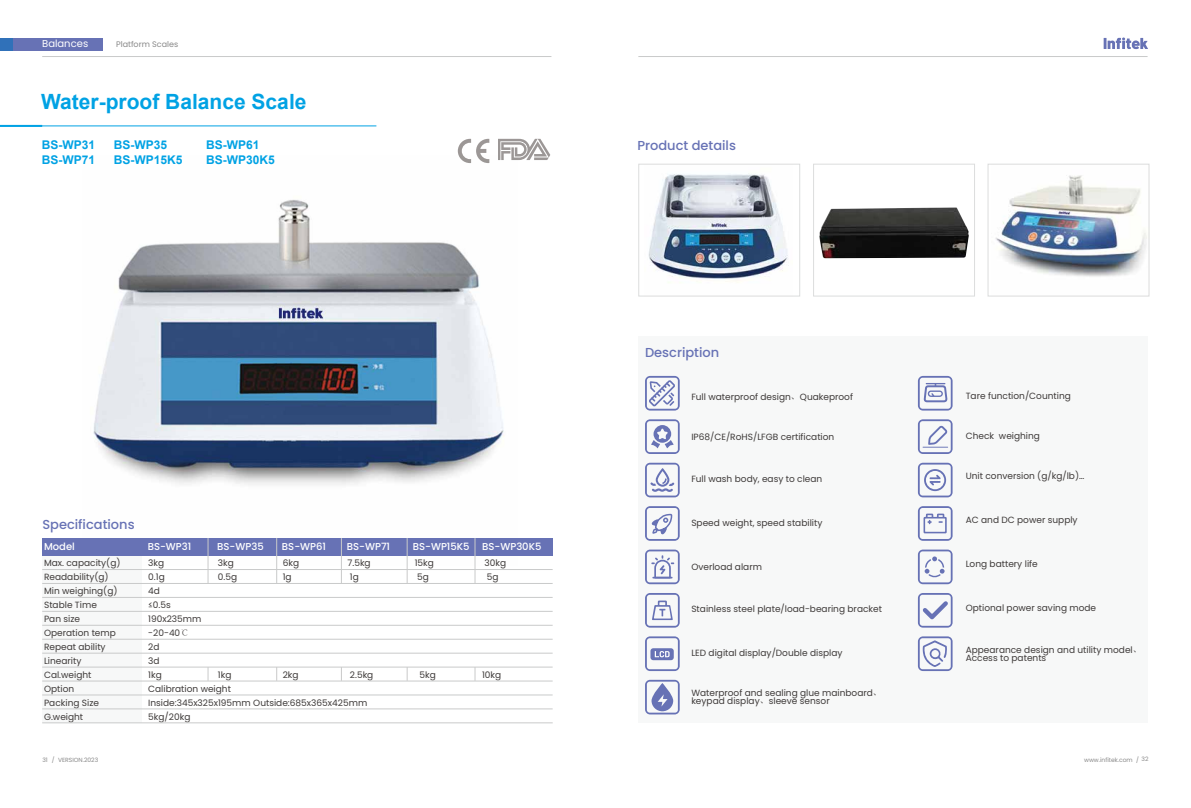
<style>
.page{position:relative;width:1191px;height:808px;background:#fff}
.page>*{position:absolute;margin:0;border:0;box-sizing:border-box;transform-origin:0 0}
.t1{font:700 21px "Arial";color:#00a2e4}
.t2{font:500 13px "Poppins";color:#6772b5}
.t3{font:700 12px "Arial";color:#00a2e4}
.t4{font:500 10px "Poppins";color:#fff}
.t5{font:10px "Poppins";color:#fff}
.t6{font:9px/14px "Poppins";color:#3e3a39}
.t7{font:8px "Poppins";color:#898989}
.t8{font:6px "Poppins";color:#898989}
.s1{font-family:"Adobe Song Std";font-weight:300}
</style>
<div class="page">
<img style="left:93px;top:159px;width:411px;height:407px">
<div style="left:638px;top:336px;width:509px;height:387px;background:#f7f8f8"></div>
<div style="left:42px;top:538px;width:100px;height:185px;background:#f7f8f8"></div>
<div style="left:42px;top:538px;width:510px;height:18px;background:#6772b5"></div>
<hr style="left:42px;top:583px;width:510px;height:1px;background:#c9caca">
<hr style="left:42px;top:611px;width:510px;height:1px;background:#c9caca">
<hr style="left:42px;top:597px;width:510px;height:1px;background:#c9caca">
<hr style="left:42px;top:569px;width:510px;height:1px;background:#c9caca">
<hr style="left:42px;top:625px;width:510px;height:1px;background:#c9caca">
<hr style="left:42px;top:653px;width:510px;height:1px;background:#c9caca">
<hr style="left:42px;top:639px;width:510px;height:1px;background:#c9caca">
<hr style="left:42px;top:667px;width:510px;height:1px;background:#c9caca">
<hr style="left:42px;top:695px;width:510px;height:1px;background:#c9caca">
<hr style="left:42px;top:681px;width:510px;height:1px;background:#c9caca">
<hr style="left:42px;top:709px;width:510px;height:1px;background:#c9caca">
<hr style="left:42px;top:722px;width:510px;height:1px;background:#c9caca">
<hr style="left:208px;top:538px;width:1px;height:45px;background:#c9caca">
<hr style="left:276px;top:538px;width:1px;height:45px;background:#c9caca">
<hr style="left:341px;top:538px;width:1px;height:45px;background:#c9caca">
<hr style="left:407px;top:538px;width:1px;height:45px;background:#c9caca">
<hr style="left:475px;top:538px;width:1px;height:45px;background:#c9caca">
<svg style="left:208px;top:668px;width:1px;height:13px"></svg>
<svg style="left:276px;top:668px;width:1px;height:13px"></svg>
<svg style="left:341px;top:668px;width:1px;height:13px"></svg>
<svg style="left:407px;top:668px;width:1px;height:13px"></svg>
<svg style="left:475px;top:667px;width:1px;height:14px"></svg>
<div style="left:13px;top:38px;width:90px;height:13px;background:#6772b5"></div>
<div style="left:0;top:38px;width:12px;height:13px;background:#3071b9"></div>
<hr style="left:638px;top:56px;width:509px;height:1px;background:#c9caca">
<hr style="left:42px;top:56px;width:509px;height:1px;background:#c9caca">
<hr style="left:0;top:126px;width:376px;height:1px;background:#00a2e4">
<hr style="left:0;top:125px;width:42px;height:2px;background:#00a2e4">
<svg style="left:498px;top:139px;width:52px;height:21px"></svg>
<svg style="left:458px;top:139px;width:31px;height:24px"></svg>
<svg style="left:645px;top:549px;width:34px;height:35px"></svg>
<svg style="left:645px;top:419px;width:34px;height:35px"></svg>
<svg style="left:918px;top:593px;width:34px;height:35px"></svg>
<svg style="left:918px;top:463px;width:34px;height:34px"></svg>
<svg style="left:918px;top:506px;width:34px;height:35px"></svg>
<svg style="left:918px;top:636px;width:34px;height:35px"></svg>
<svg style="left:918px;top:419px;width:34px;height:35px"></svg>
<svg style="left:918px;top:376px;width:34px;height:35px"></svg>
<svg style="left:645px;top:376px;width:34px;height:35px"></svg>
<svg style="left:918px;top:549px;width:34px;height:35px"></svg>
<img style="left:648px;top:173px;width:140px;height:110px">
<img style="left:991px;top:163px;width:158px;height:114px">
<div style="left:638px;top:164px;width:162px;height:133px;border:1px solid #dcdddd"></div>
<div style="left:813px;top:164px;width:162px;height:133px;border:1px solid #dcdddd"></div>
<div style="left:987px;top:164px;width:162px;height:133px;border:1px solid #dcdddd"></div>
<img style="left:819px;top:207px;width:150px;height:51px">
<svg style="left:645px;top:680px;width:34px;height:34px"></svg>
<svg style="left:645px;top:636px;width:34px;height:35px"></svg>
<svg style="left:645px;top:593px;width:34px;height:35px"></svg>
<svg style="left:645px;top:506px;width:34px;height:35px"></svg>
<svg style="left:645px;top:463px;width:34px;height:34px"></svg>
<svg style="left:1103px;top:38px;width:45px;height:11px"></svg>
<p class="t5" style="left:42px;top:38px;width:47px">Balances</p>
<p class="t7" style="left:116px;top:40px;width:64px">Platform Scales</p>
<h1 class="t1" style="left:41px;top:87px;width:267px">Water-proof Balance Scale</h1>
<h3 class="t3" style="left:42px;top:137px;width:55px">BS-WP31</h3>
<h3 class="t3" style="left:114px;top:137px;width:55px">BS-WP35</h3>
<h3 class="t3" style="left:206px;top:137px;width:55px">BS-WP61</h3>
<h3 class="t3" style="left:42px;top:152px;width:55px">BS-WP71</h3>
<h3 class="t3" style="left:114px;top:152px;width:70px">BS-WP15K5</h3>
<h3 class="t3" style="left:206px;top:152px;width:70px">BS-WP30K5</h3>
<h2 class="t2" style="left:42px;top:517px;width:94px">Specifications</h2>
<p class="t4" style="left:44px;top:541px;width:32px">Model</p>
<p class="t4" style="left:148px;top:541px;width:45px">BS-WP31</p>
<p class="t4" style="left:217px;top:541px;width:48px">BS-WP35</p>
<p class="t4" style="left:282px;top:541px;width:46px">BS-WP61</p>
<p class="t4" style="left:347px;top:541px;width:45px">BS-WP71</p>
<p class="t4" style="left:413px;top:541px;width:58px">BS-WP15K5</p>
<p class="t4" style="left:482px;top:541px;width:61px">BS-WP30K5</p>
<p class="t6" style="left:44px;top:556px;width:78px">Max. capacity(g)<br>Readability(g)<br>Min weighing(g)<br>Stable Time<br>Pan size<br>Operation temp<br>Repeat ability<br>Linearity<br>Cal.weight<br>Option<br>Packing Size<br>G.weight</p>
<p class="t6" style="left:148px;top:556px;width:18px">3kg</p>
<p class="t6" style="left:218px;top:556px;width:18px">3kg</p>
<p class="t6" style="left:283px;top:556px;width:18px">6kg</p>
<p class="t6" style="left:347px;top:556px;width:25px">7.5kg</p>
<p class="t6" style="left:415px;top:556px;width:21px">15kg</p>
<p class="t6" style="left:484px;top:556px;width:23px">30kg</p>
<p class="t6" style="left:148px;top:570px;width:18px">0.1g</p>
<p class="t6" style="left:218px;top:570px;width:21px">0.5g</p>
<p class="t6" style="left:283px;top:570px;width:10px">1g</p>
<p class="t6" style="left:350px;top:570px;width:10px">1g</p>
<p class="t6" style="left:417px;top:570px;width:13px">5g</p>
<p class="t6" style="left:487px;top:570px;width:13px">5g</p>
<p class="t6" style="left:148px;top:584px;width:55px">4d<br>≤0.5s<br>190x235mm -20-40<span class="s1">℃<br></span>2d<br>3d<br>1kg</p>
<p class="t6" style="left:218px;top:668px;width:15px">1kg</p>
<p class="t6" style="left:283px;top:668px;width:17px">2kg</p>
<p class="t6" style="left:350px;top:668px;width:25px">2.5kg</p>
<p class="t6" style="left:419px;top:668px;width:18px">5kg</p>
<p class="t6" style="left:482px;top:668px;width:21px">10kg</p>
<p class="t6" style="left:148px;top:682px;width:220px">Calibration weight<br>Inside:345x325x195mm Outside:685x365x425mm<br>5kg/20kg</p>
<h2 class="t2" style="left:637px;top:138px;width:100px">Product details</h2>
<h2 class="t2" style="left:645px;top:345px;width:76px">Description</h2>
<p class="t6" style="left:691px;top:389px;width:163px">Full waterproof design<span class="s1">、</span>Quakeproof</p>
<p class="t6" style="left:691px;top:429px;width:144px">IP68/CE/RoHS/LFGB certification</p>
<p class="t6" style="left:691px;top:471px;width:133px">Full wash body, easy to clean</p>
<p class="t6" style="left:691px;top:515px;width:133px">Speed weight, speed stability</p>
<p class="t6" style="left:691px;top:559px;width:72px">Overload alarm</p>
<p class="t6" style="left:691px;top:601px;width:192px">Stainless steel plate/load-bearing bracket</p>
<p class="t6" style="left:691px;top:645px;width:153px">LED digital display/Double display</p>
<p class="t6" style="left:691px;top:688px;width:192px;line-height:8px">Waterproof and sealing glue mainboard<span class="s1">、</span>keypad display<span class="s1">、</span>sleeve sensor</p>
<p class="t6" style="left:965px;top:389px;width:107px">Tare function/Counting</p>
<p class="t6" style="left:965px;top:429px;width:76px">Check weighing</p>
<p class="t6" style="left:965px;top:469px;width:120px">Unit conversion (g/kg/lb)…</p>
<p class="t6" style="left:965px;top:513px;width:113px">AC and DC power supply</p>
<p class="t6" style="left:965px;top:557px;width:73px">Long battery life</p>
<p class="t6" style="left:965px;top:601px;width:132px">Optional power saving mode</p>
<p class="t6" style="left:965px;top:646px;width:178px;line-height:8px">Appearance design and utility model<span class="s1">、<br></span>Access to patents</p>
<p class="t8" style="left:52px;top:756px;width:48px">/ VERSION.2023</p>
<p class="t8" style="left:1084px;top:756px;width:66px">www.infitek.com / 32</p>
<p class="t8" style="left:42px;top:756px;width:7px">31</p>
</div>
